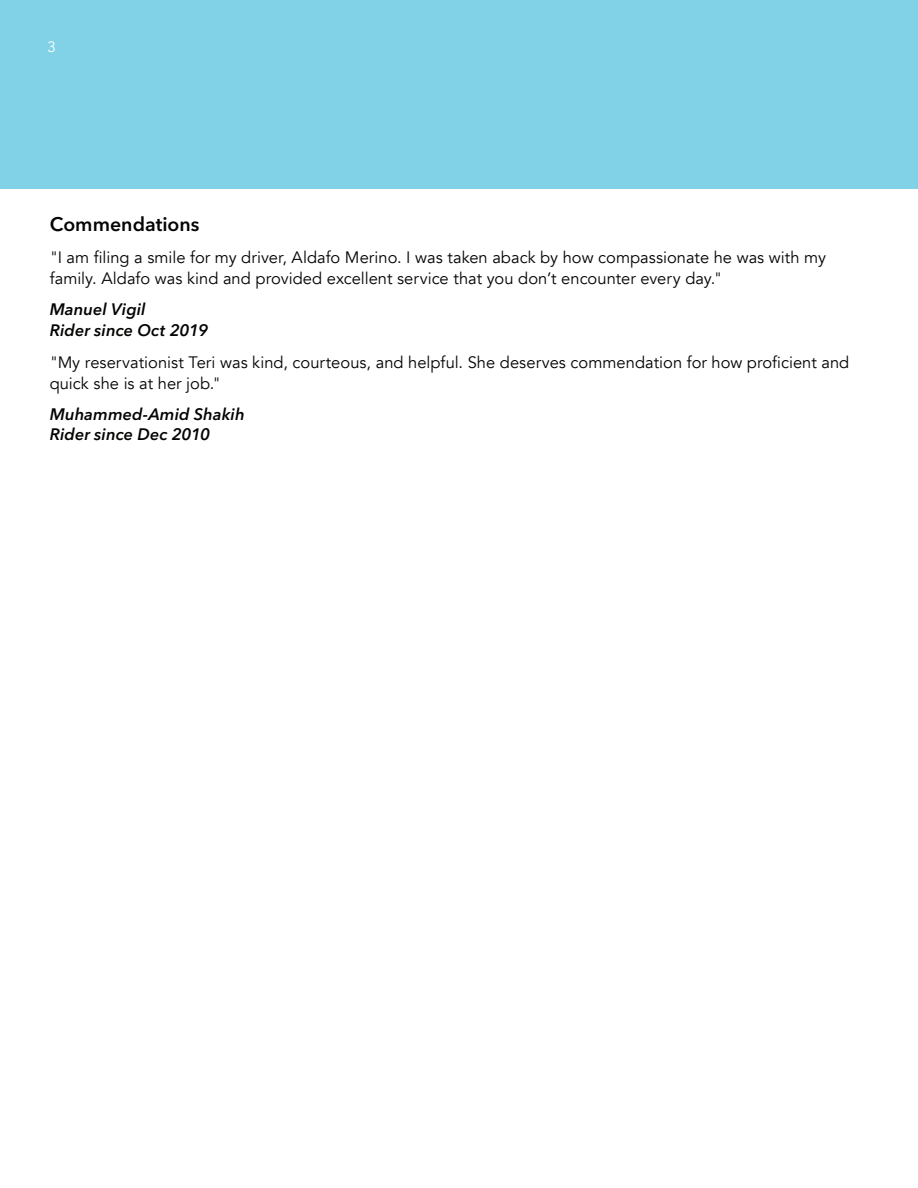
<style>
.page{position:relative;width:918px;height:1188px;background:#fff}
.page>*{position:absolute;margin:0;border:0;box-sizing:border-box;transform-origin:0 0}
.Andre_s_letter{font:600 19.5px "Avenir Next LT Pro";color:#040503}
.Andre_s_letter-2{font:16.5px/21px "Avenir";color:#040503}
.Andre_s_letter-3{font:italic 600 16.5px/21px "Avenir Next LT Pro";letter-spacing:.005em;color:#040503}
.t1{font:15px "Avenir";color:#fff}
</style>
<div class="page">
<div style="left:0;top:0;width:918px;height:189px;background:#82d2e7"></div>
<p class="t1" style="left:48px;top:38px;width:10px">3</p>
<p class="Andre_s_letter" style="left:50px;top:212px;width:151px">Commendations</p>
<p class="Andre_s_letter-2" style="left:50px;top:247px;width:778px">"I am filing a smile for my driver, Aldafo Merino. I was taken aback by how compassionate he was with my family. Aldafo was kind and provided excellent service that you don’t encounter every day."</p>
<p class="Andre_s_letter-3" style="left:50px;top:299px;width:160px">Manuel Vigil<br>Rider since Oct 2019</p>
<p class="Andre_s_letter-2" style="left:50px;top:352px;width:801px">"My reservationist Teri was kind, courteous, and helpful. She deserves commendation for how proficient and quick she is at her job."</p>
<p class="Andre_s_letter-3" style="left:50px;top:404px;width:197px;line-height:20.2px">Muhammed-Amid Shakih<br>Rider since Dec 2010</p>
</div>
